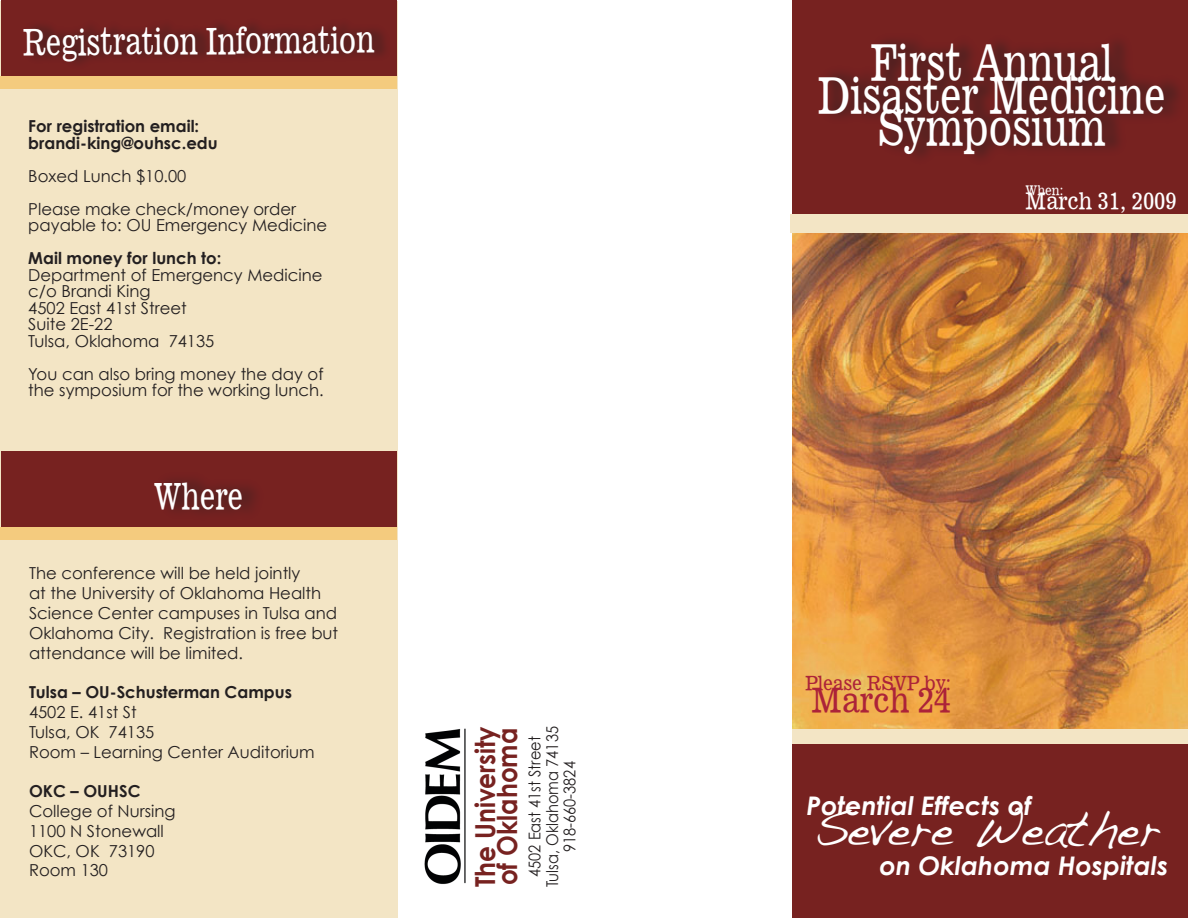
<style>
.page{position:relative;width:1188px;height:918px;background:#fff}
.page>*{position:absolute;margin:0;border:0;box-sizing:border-box;transform-origin:0 0}
.t1{font:51.3px "Handwriting Dakota";color:#fff;scale:.9 1}
.t2{font:48.6px "Broadcast Normal";color:#fff;scale:.78 1}
.t3{font:35.4px "Broadcast Normal";letter-spacing:-.01em;color:#fff;scale:.78 1}
.t4{font:33px "Broadcast Normal";color:#ac2339;scale:.9 1}
.t5{font:700 27.45px/22px "Century Gothic";color:#772220;scale:.9 1}
.t6{font:italic 700 25.65px "Century Gothic";color:#fff}
.t7{font:22.5px "Broadcast Normal";color:#fff;scale:.9 1}
.t8{font:19.2px "Broadcast Normal";color:#ac2339;scale:.9 1}
.t9{font:16.5px/19.8px "Century Gothic";color:#231f20}
.t10{font:700 16.5px/16.5px "Century Gothic";color:#231f20}
.t11{font:16.2px/17.5px "Century Gothic";color:#231f20;text-align:center;scale:.9 1}
.t12{font:13.05px "Broadcast Normal";color:#fff;scale:.9 1}
</style>
<div class="page">
<div style="left:0;top:2px;width:397px;height:916px;background:#f3e5c5"></div>
<svg style="left:1px;top:0;width:396px;height:78px;background:#702120"></svg>
<svg style="left:792px;top:0;width:396px;height:254px;background:#6f2220"></svg>
<img style="left:792px;top:233px;width:396px;height:496px">
<div style="left:792px;top:734px;width:396px;height:184px;background:#772220"></div>
<div style="left:791px;top:215px;width:397px;height:18px;background:#f3e5c5"></div>
<div style="left:792px;top:730px;width:396px;height:14px;background:#f3e5c5"></div>
<div style="left:0;top:76px;width:397px;height:12px;background:#f4cb7e"></div>
<img style="left:424px;top:728px;width:42px;height:156px">
<div style="left:1px;top:452px;width:396px;height:77px;background:#772220"></div>
<div style="left:0;top:528px;width:397px;height:12px;background:#f4cb7e"></div>
<img style="left:150px;top:480px;width:120px;height:48px">
<h3 class="t3" style="left:23px;top:20px;width:453px">Registration Information</h3>
<p class="t10" style="left:28px;top:118px;width:191px">For registration email: brandi-king@ouhsc.edu</p>
<p class="t9" style="left:28px;top:159px;width:269px;line-height:33px">Boxed Lunch $10.00<br>Please make check/money order</p>
<p class="t9" style="left:28px;top:215px;width:300px">payable to: OU Emergency Medicine</p>
<p class="t10" style="left:28px;top:250px;width:195px">Mail money for lunch to:</p>
<p class="t9" style="left:28px;top:266px;width:296px;line-height:16.5px">Department of Emergency Medicine c/o Brandi King<br>4502 East 41st Street<br>Suite 2E-22<br>Tulsa, Oklahoma 74135</p>
<p class="t9" style="left:28px;top:365px;width:297px;line-height:16.5px">You can also bring money the day of the symposium for the working lunch.</p>
<h3 class="t3" style="left:154px;top:474px;width:116px">Where</h3>
<p class="t9" style="left:29px;top:563px;width:311px">The conference will be held jointly<br>at the University of Oklahoma Health Science Center campuses in Tulsa and Oklahoma City. Registration is free but attendance will be limited.</p>
<p class="t10" style="left:29px;top:684px;width:264px">Tulsa – OU-Schusterman Campus</p>
<p class="t9" style="left:29px;top:702px;width:287px">4502 E. 41st St<br>Tulsa, OK 74135<br>Room – Learning Center Auditorium</p>
<p class="t10" style="left:29px;top:783px;width:113px">OKC – OUHSC</p>
<p class="t9" style="left:29px;top:801px;width:148px">College of Nursing<br>1100 N Stonewall<br>OKC, OK 73190<br>Room 130</p>
<h3 class="t5" style="left:473px;top:887px;width:180px;rotate:-90deg">The University of Oklahoma</h3>
<p class="t11" style="left:526px;top:887px;width:180px;rotate:-90deg">4502 East 41st Street<br>Tulsa, Oklahoma 74135<br>918-660-3824</p>
<h2 class="t2" style="left:870px;top:33px;width:313px">First Annual</h2>
<h2 class="t2" style="left:817px;top:66px;width:448px">Disaster Medicine</h2>
<h2 class="t2" style="left:877px;top:98px;width:294px">Symposium</h2>
<p class="t12" style="left:1026px;top:182px;width:43px">When:</p>
<h3 class="t7" style="left:1026px;top:188px;width:170px">March 31, 2009</h3>
<p class="t8" style="left:805px;top:671px;width:163px">Please RSVP by:</p>
<h3 class="t4" style="left:812px;top:680px;width:156px">March 24</h3>
<h3 class="t6" style="left:807px;top:789px;width:226px">Potential Effects of</h3>
<h1 class="t1" style="left:814px;top:797px;width:386px">Severe Weather</h1>
<h3 class="t6" style="left:879px;top:849px;width:290px">on Oklahoma Hospitals</h3>
</div>
